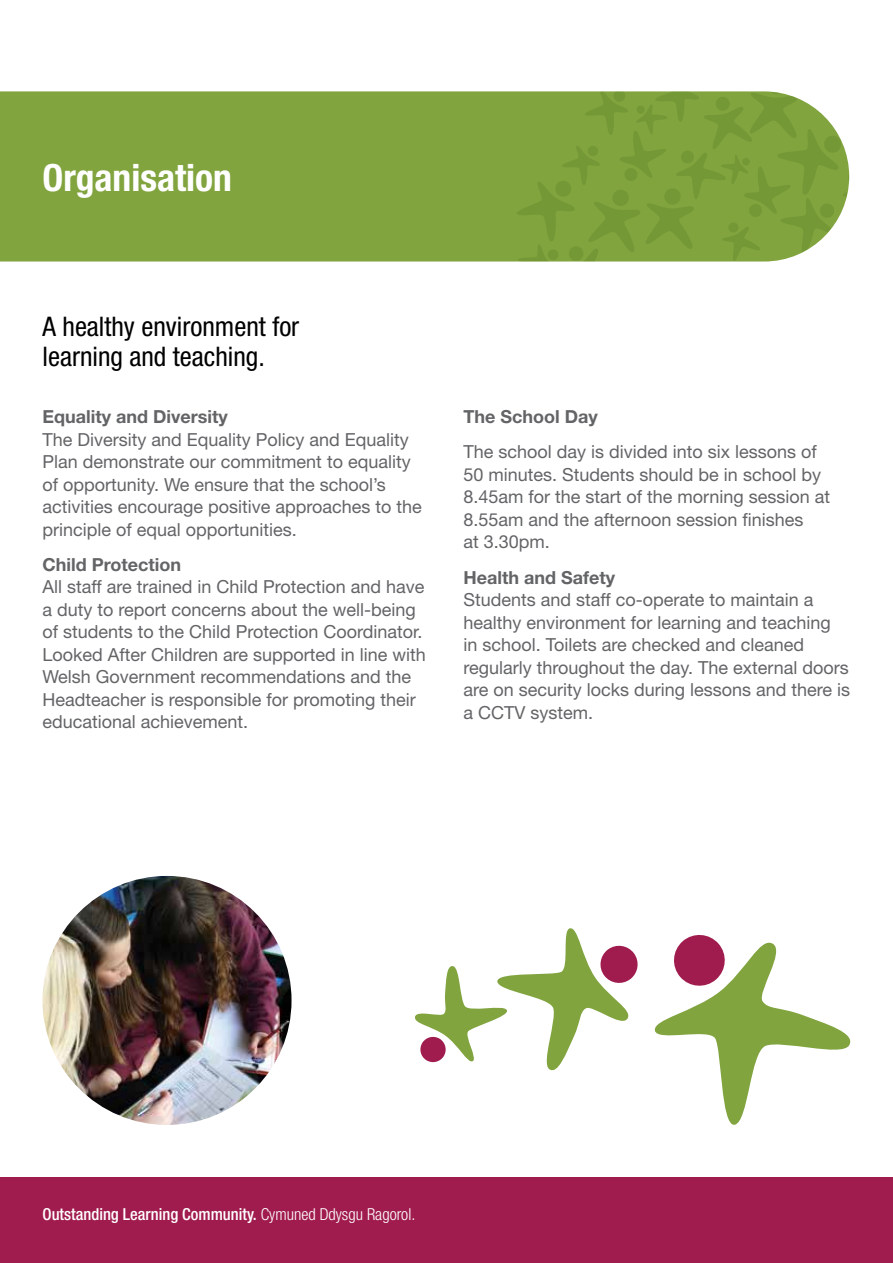
<style>
.page{position:relative;width:893px;height:1263px;background:#fff}
.page>*{position:absolute;margin:0;border:0;box-sizing:border-box;transform-origin:0 0}
.t1{font:700 condensed 37.5px "Helvetica Neue";color:#fff}
.t2{font:condensed 27px/30px "Helvetica Neue";color:#000}
.t3{font:18px/22.5px "Helvetica Neue";color:#636466}
.t4{font:700 18px "Helvetica Neue";color:#636466}
.t5{font:500 condensed 16.5px "Helvetica Neue";color:#fff}
.s1{font-weight:300}
</style>
<div class="page">
<div style="left:0;top:91px;width:515px;height:170px;background:#81a43f"></div>
<svg style="left:515px;top:91px;width:334px;height:170px;background:#84a646"></svg>
<div style="left:0;top:1178px;width:893px;height:85px;background:#a11c4e"></div>
<svg style="left:654px;top:935px;width:197px;height:190px"></svg>
<svg style="left:415px;top:928px;width:223px;height:143px"></svg>
<img style="left:43px;top:876px;width:249px;height:249px;border-radius:124px">
<h1 class="t1" style="left:43px;top:155px;width:191px">Organisation</h1>
<h2 class="t2" style="left:43px;top:311px;width:258px">A healthy environment for learning and teaching.</h2>
<p class="t4" style="left:43px;top:406px;width:187px">Equality and Diversity</p>
<p class="t3" style="left:43px;top:428px;width:381px">The Diversity and Equality Policy and Equality Plan demonstrate our commitment to equality of opportunity. We ensure that the school’s activities encourage positive approaches to the principle of equal opportunities.</p>
<p class="t4" style="left:43px;top:553px;width:140px">Child Protection</p>
<p class="t3" style="left:43px;top:575px;width:385px">All staff are trained in Child Protection and have a duty to report concerns about the well-being of students to the Child Protection Coordinator.<br>Looked After Children are supported in line with Welsh Government recommendations and the Headteacher is responsible for promoting their educational achievement.</p>
<p class="t4" style="left:463px;top:405px;width:136px">The School Day</p>
<p class="t3" style="left:463px;top:440px;width:368px">The school day is divided into six lessons of 50 minutes. Students should be in school by 8.45am for the start of the morning session at 8.55am and the afternoon session finishes<br>at 3.30pm.</p>
<p class="t4" style="left:463px;top:566px;width:153px">Health and Safety</p>
<p class="t3" style="left:463px;top:588px;width:388px">Students and staff co-operate to maintain a healthy environment for learning and teaching<br>in school. Toilets are checked and cleaned regularly throughout the day. The external doors are on security locks during lessons and there is a CCTV system.</p>
<p class="t5" style="left:43px;top:1205px;width:374px">Outstanding Learning Community. <span class="s1">Cymuned Ddysgu Ragorol.</span></p>
</div>
